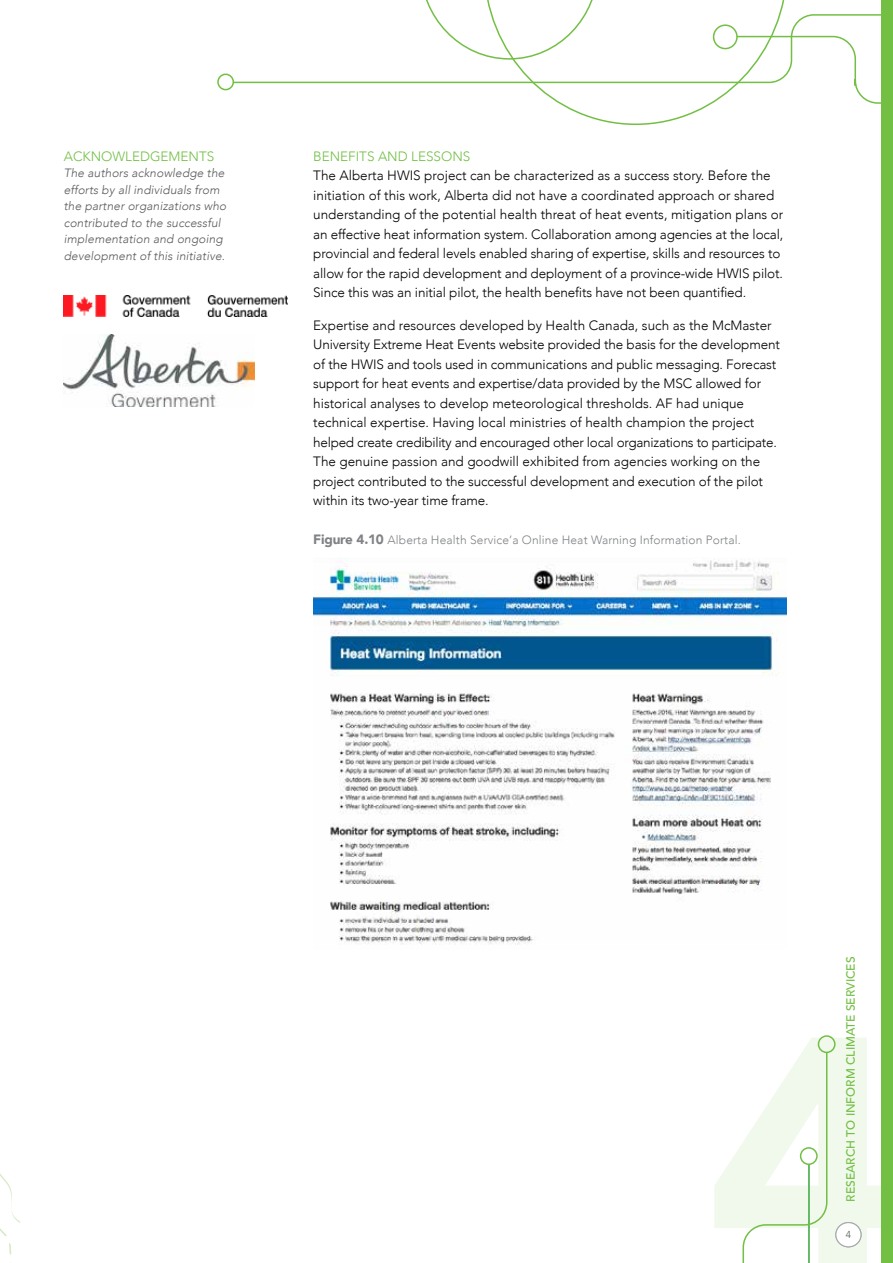
<style>
.page{position:relative;width:893px;height:1263px;background:#fff}
.page>*{position:absolute;margin:0;border:0;box-sizing:border-box;transform-origin:0 0}
.t1{font:300 13.5px/19.5px "Avenir";letter-spacing:-.01em;color:#000}
.t2{font:300 13.5px "Avenir";color:#72bf44}
.t3{font:italic 300 12px/16.5px "Avenir";letter-spacing:.01em;color:#58595b}
.t4{font:300 12px "Avenir";letter-spacing:.01em;color:#808285}
.t5{font:500 12px "Avenir";color:#72bf44}
.t6{font:300 10.2px "Avenir";color:#58595b}
.s1{font-weight:900;font-size:13.5px}
</style>
<div class="page">
<svg style="left:0;top:1174px;width:20px;height:89px"></svg>
<svg style="left:224px;top:73px;width:195px;height:11px"></svg>
<div style="left:218px;top:74px;width:15px;height:16px;background:#fff;border-radius:50%"></div>
<div style="left:217px;top:74px;width:17px;height:16px;border:2px solid #72bf44;border-radius:50%"></div>
<svg style="left:419px;top:0;width:462px;height:125px"></svg>
<svg style="left:742px;top:1051px;width:86px;height:212px"></svg>
<div style="left:818px;top:1035px;width:18px;height:18px;border:2px solid #72bf44;border-radius:50%"></div>
<div style="left:800px;top:1147px;width:18px;height:18px;border:2px solid #72bf44;border-radius:50%"></div>
<img style="left:313px;top:558px;width:474px;height:387px">
<img style="left:64px;top:295px;width:224px;height:21px">
<img style="left:64px;top:334px;width:191px;height:72px">
<div style="left:881px;top:0;width:12px;height:1263px;background:#72bf44"></div>
<div style="left:835px;top:1222px;width:27px;height:25px;border:1px solid #a7a9ac;border-radius:50%"></div>
<p class="t2" style="left:64px;top:148px;width:152px">ACKNOWLEDGEMENTS</p>
<p class="t3" style="left:64px;top:165px;width:164px">The authors acknowledge the efforts by all individuals from the partner organizations who contributed to the successful implementation and ongoing development of this initiative.</p>
<p class="t2" style="left:313px;top:148px;width:159px">BENEFITS AND LESSONS</p>
<p class="t1" style="left:313px;top:166px;width:472px">The Alberta HWIS project can be characterized as a success story. Before the initiation of this work, Alberta did not have a coordinated approach or shared understanding of the potential health threat of heat events, mitigation plans or an effective heat information system. Collaboration among agencies at the local, provincial and federal levels enabled sharing of expertise, skills and resources to allow for the rapid development and deployment of a province-wide HWIS pilot.<br>Since this was an initial pilot, the health benefits have not been quantified.</p>
<p class="t1" style="left:313px;top:315px;width:468px">Expertise and resources developed by Health Canada, such as the McMaster University Extreme Heat Events website provided the basis for the development of the HWIS and tools used in communications and public messaging. Forecast support for heat events and expertise/data provided by the MSC allowed for historical analyses to develop meteorological thresholds. AF had unique technical expertise. Having local ministries of health champion the project helped create credibility and encouraged other local organizations to participate.<br>The genuine passion and goodwill exhibited from agencies working on the project contributed to the successful development and execution of the pilot within its two-year time frame.</p>
<p class="t4" style="left:313px;top:532px;width:429px"><span class="s1">Figure 4.10</span> Alberta Health Service’a Online Heat Warning Information Portal.</p>
<p class="t5" style="left:840px;top:1202px;width:247px;rotate:-90deg">RESEARCH TO INFORM CLIMATE SERVICES</p>
<p class="t6" style="left:843px;top:1228px;width:12px">8 34</p>
</div>
